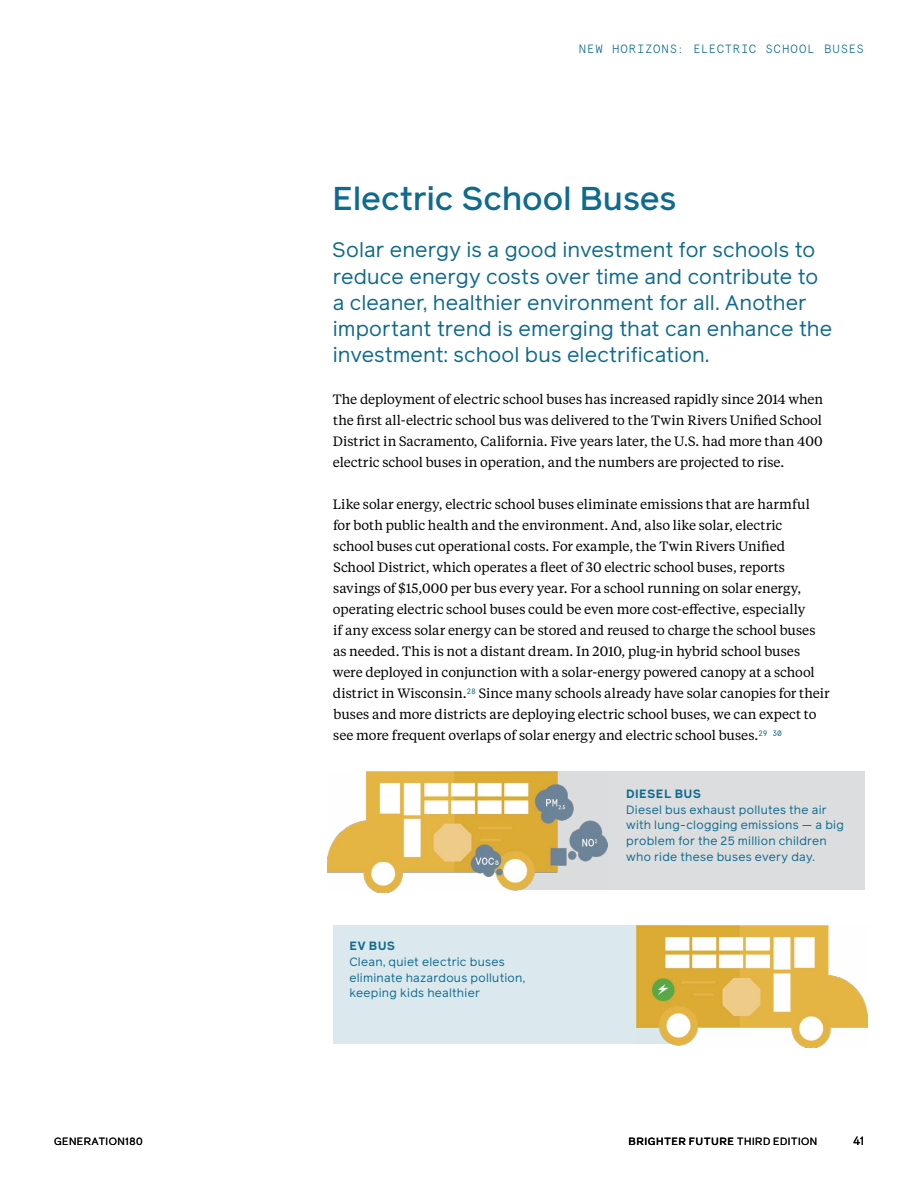
<style>
.page{position:relative;width:918px;height:1188px;background:#fff}
.page>*{position:absolute;margin:0;border:0;box-sizing:border-box;transform-origin:0 0}
.t1{font:500 33px "Reader";letter-spacing:-.005em;color:#0f6b8e}
.t2{font:21px/26.2px "Reader";letter-spacing:.005em;color:#0f6b8e}
.t3{font:13.5px/21px "Tiempos Text";color:#000;text-align:justify}
.t4{font:12px/15.8px "Reader";letter-spacing:.02em;color:#0f6b8e}
.t5{font:300 12px "Apercu Mono";letter-spacing:.065em;color:#0f6b8e}
.t6{font:700 12px "Reader";letter-spacing:.03em;color:#0f6b8e}
.t7{font:12px "Reader";color:#000}
.t8{font:500 10.5px "Reader";letter-spacing:.04em;color:#000}
.t9{font:10.5px "Reader";letter-spacing:.045em;color:#000}
.s1{font-weight:400}
</style>
<div class="page">
<div style="left:513px;top:772px;width:351px;height:118px;background:#dcddde"></div>
<img style="left:327px;top:771px;width:281px;height:122px">
<div style="left:333px;top:925px;width:351px;height:118px;background:#dbe9ee"></div>
<img style="left:637px;top:926px;width:231px;height:121px">
<p class="t5" style="left:579px;top:39px;width:287px">NEW HORIZONS: ELECTRIC SCHOOL BUSES</p>
<h1 class="t1" style="left:333px;top:176px;width:346px">Electric School Buses</h1>
<p class="t2" style="left:332px;top:236px;width:501px">Solar energy is a good investment for schools to reduce energy costs over time and contribute to a cleaner, healthier environment for all. Another important trend is emerging that can enhance the investment: school bus electrification.</p>
<p class="t3" style="left:333px;top:388px;width:492px">The deployment of electric school buses has increased rapidly since 2014 when the first all-electric school bus was delivered to the Twin Rivers Unified School District in Sacramento, California. Five years later, the U.S. had more than 400 electric school buses in operation, and the numbers are projected to rise.</p>
<p class="t3" style="left:333px;top:493px;width:498px;text-align:left">Like solar energy, electric school buses eliminate emissions that are harmful for both public health and the environment. And, also like solar, electric<br>school buses cut operational costs. For example, the Twin Rivers Unified School District, which operates a fleet of 30 electric school buses, reports savings of $15,000 per bus every year. For a school running on solar energy, operating electric school buses could be even more cost-effective, especially<br>if any excess solar energy can be stored and reused to charge the school buses as needed. This is not a distant dream. In 2010, plug-in hybrid school buses were deployed in conjunction with a solar-energy powered canopy at a school district in Wisconsin.<sup>28</sup> Since many schools already have solar canopies for their buses and more districts are deploying electric school buses, we can expect to see more frequent overlaps of solar energy and electric school buses.<sup>29</sup> <sup>30</sup></p>
<p class="t6" style="left:349px;top:938px;width:48px">EV BUS</p>
<p class="t4" style="left:349px;top:954px;width:177px">Clean, quiet electric buses eliminate hazardous pollution, keeping kids healthier</p>
<p class="t6" style="left:626px;top:785px;width:77px">DIESEL BUS</p>
<p class="t4" style="left:626px;top:801px;width:219px">Diesel bus exhaust pollutes the air with lung-clogging emissions — a big problem for the 25 million children who ride these buses every day.</p>
<p class="t9" style="left:54px;top:1134px;width:90px">GENERATION180</p>
<p class="t8" style="left:628px;top:1134px;width:190px">BRIGHTER FUTURE <span class="s1">THIRD EDITION</span></p>
<p class="t7" style="left:853px;top:1132px;width:12px">41</p>
</div>
